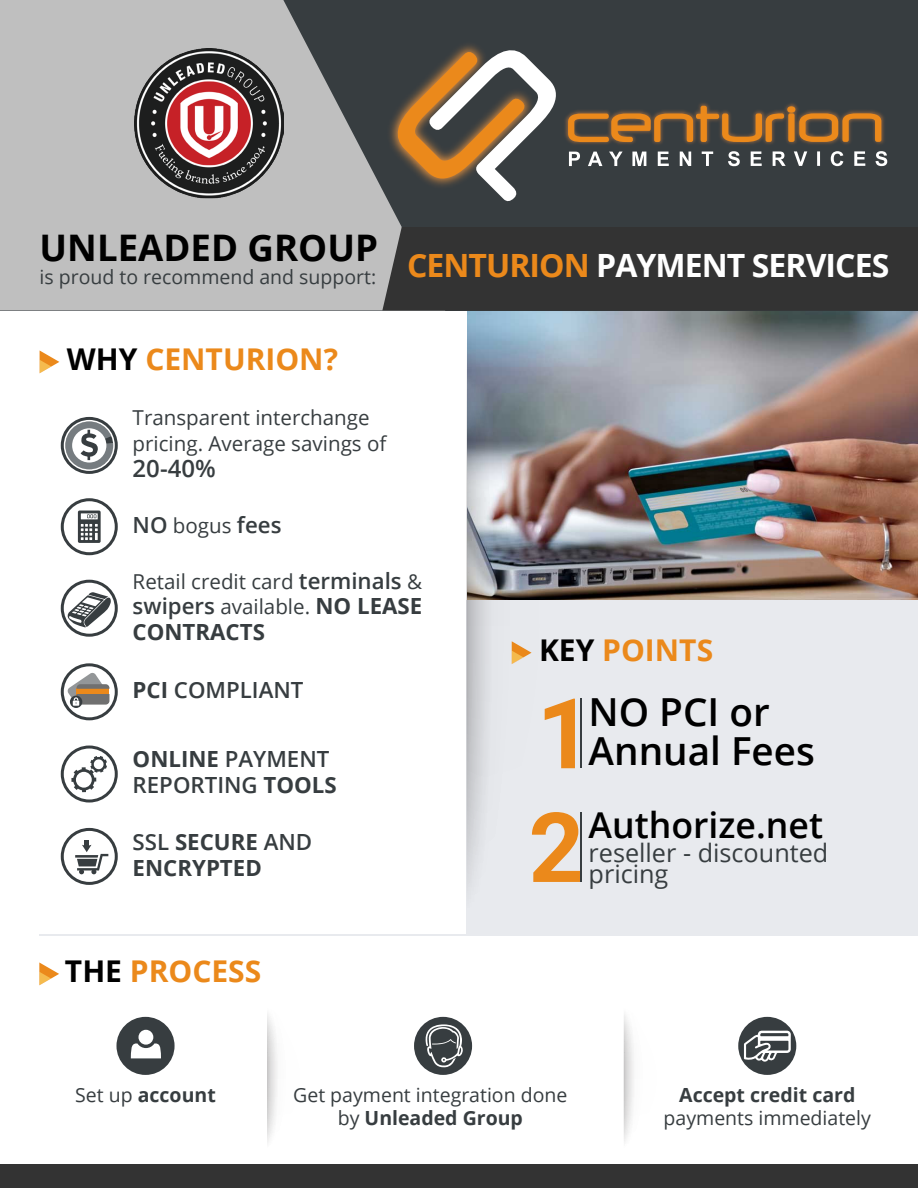
<style>
.page{position:relative;width:918px;height:1188px;background:#fff}
.page>*{position:absolute;margin:0;border:0;box-sizing:border-box;transform-origin:0 0}
.t1{font:600 38.7px/38.7px "Open Sans";color:#000}
.t2{font:700 36.6px "Open Sans";color:#000}
.t3{font:600 35.7px "Open Sans";color:#000}
.t4{font:700 30px "Open Sans";color:#eb891b}
.t5{font:25.2px/20.7px "Open Sans";color:#373d40}
.t6{font:600 24px "Open Sans";color:#373d40}
.t7{font:600 22.2px/25.7px "Open Sans";color:#373d40}
.t8{font:700 22.2px/25.7px "Open Sans";color:#373d40}
.t9{font:20.55px/25.7px "Open Sans";color:#373d40}
.t10{font:19.5px/23.4px "Open Sans";color:#373d40;text-align:center}
.t11{font:700 19.5px "Open Sans";color:#373d40}
.s1{color:#000}
.s2{font-weight:400;font-size:20.55px}
.s3{font-weight:600;font-size:22.2px}
.s4{font-weight:700;font-size:22.2px}
.s5{font-weight:700}
.s6{font-weight:600}
.s7{font-weight:400}
</style>
<div class="page">
<img style="left:468px;top:311px;width:450px;height:289px">
<div style="left:466px;top:600px;width:452px;height:335px;background:#e8eaee"></div>
<div style="left:414px;top:1017px;width:58px;height:58px;background:#373d40;border-radius:50%"></div>
<svg style="left:426px;top:1024px;width:37px;height:43px"></svg>
<div style="left:0;top:0;width:918px;height:311px;background:#373d40"></div>
<img style="left:565px;top:103px;width:319px;height:41px">
<svg style="left:568px;top:106px;width:313px;height:36px"></svg>
<svg style="left:445px;top:45px;width:111px;height:157px"></svg>
<svg style="left:569px;top:152px;width:11px;height:14px"></svg>
<svg style="left:588px;top:152px;width:14px;height:14px"></svg>
<svg style="left:609px;top:152px;width:14px;height:14px"></svg>
<svg style="left:632px;top:152px;width:14px;height:14px"></svg>
<svg style="left:658px;top:152px;width:11px;height:14px"></svg>
<svg style="left:680px;top:152px;width:11px;height:14px"></svg>
<svg style="left:702px;top:152px;width:11px;height:14px"></svg>
<svg style="left:728px;top:151px;width:12px;height:15px"></svg>
<svg style="left:751px;top:151px;width:11px;height:15px"></svg>
<svg style="left:773px;top:151px;width:13px;height:15px"></svg>
<svg style="left:794px;top:151px;width:13px;height:15px"></svg>
<hr style="left:817px;top:151px;width:3px;height:15px;background:#fff">
<svg style="left:831px;top:151px;width:12px;height:15px"></svg>
<svg style="left:854px;top:151px;width:11px;height:15px"></svg>
<svg style="left:876px;top:151px;width:11px;height:15px"></svg>
<div style="left:61px;top:417px;width:57px;height:57px;border:3px solid #373d40;border-radius:50%"></div>
<svg style="left:65px;top:422px;width:48px;height:47px"></svg>
<div style="left:61px;top:580px;width:57px;height:57px;border:3px solid #373d40;border-radius:50%"></div>
<svg style="left:68px;top:592px;width:43px;height:36px"></svg>
<div style="left:61px;top:663px;width:57px;height:57px;border:3px solid #373d40;border-radius:50%"></div>
<svg style="left:70px;top:696px;width:12px;height:12px"></svg>
<svg style="left:68px;top:673px;width:41px;height:33px"></svg>
<div style="left:61px;top:828px;width:57px;height:57px;border:3px solid #373d40;border-radius:50%"></div>
<svg style="left:75px;top:841px;width:33px;height:33px"></svg>
<div style="left:61px;top:746px;width:57px;height:57px;border:3px solid #373d40;border-radius:50%"></div>
<svg style="left:71px;top:756px;width:36px;height:36px"></svg>
<div style="left:61px;top:498px;width:57px;height:57px;border:3px solid #373d40;border-radius:50%"></div>
<svg style="left:78px;top:511px;width:23px;height:32px"></svg>
<svg style="left:0;top:0;width:445px;height:311px;fill:#bfbfbf"></svg>
<div style="left:382px;top:227px;width:536px;height:84px;background:#333"></div>
<div style="left:0;top:1165px;width:918px;height:23px;background:#333"></div>
<svg style="left:40px;top:350px;width:19px;height:23px"></svg>
<svg style="left:39px;top:962px;width:20px;height:23px"></svg>
<img style="left:134px;top:49px;width:149px;height:154px">
<svg style="left:267px;top:1014px;width:10px;height:129px"></svg>
<svg style="left:624px;top:1014px;width:10px;height:128px"></svg>
<div style="left:738px;top:1017px;width:58px;height:58px;background:#373d40;border-radius:50%"></div>
<svg style="left:744px;top:1031px;width:47px;height:31px"></svg>
<div style="left:116px;top:1017px;width:59px;height:58px;background:#373d40;border-radius:50%"></div>
<div style="left:139px;top:1030px;width:14px;height:15px;background:#fff;border-radius:50%"></div>
<svg style="left:130px;top:1044px;width:31px;height:14px"></svg>
<hr style="left:39px;top:934px;width:879px;height:1px;background:#e8eaee">
<hr style="left:581px;top:812px;width:1px;height:70px;background:#373d40">
<img style="left:466px;top:340px;width:115px;height:548px">
<h2 class="t2" style="left:40px;top:222px;width:340px">UNLEADED GROUP</h2>
<p class="t10" style="left:40px;top:265px;width:851px">is proud to recommend and support: <sup>CENTURION</sup> <sup>PAYMENT</sup> <sup>SERVICES</sup></p>
<h3 class="t4" style="left:67px;top:338px;width:273px"><span class="s1">WHY</span> CENTURION?</h3>
<p class="t9" style="left:133px;top:404px;width:255px">Transparent interchange pricing. Average savings of</p>
<p class="t6" style="left:133px;top:451px;width:85px">20-40%</p>
<p class="t7" style="left:133px;top:512px;width:150px">NO <span class="s2">bogus</span> fees</p>
<p class="t9" style="left:133px;top:568px;width:291px">Retail credit card <span class="s3">terminals</span> &amp; <span class="s3">swipers</span> available. <span class="s4">NO LEASE</span></p>
<p class="t8" style="left:133px;top:618px;width:134px">CONTRACTS</p>
<p class="t7" style="left:133px;top:677px;width:172px"><span class="s5">PCI</span> COMPLIANT</p>
<p class="t7" style="left:133px;top:746px;width:206px"><span class="s5">ONLINE</span> PAYMENT<br>REPORTING <span class="s5">TOOLS</span></p>
<p class="t8" style="left:133px;top:828px;width:181px"><span class="s6">SSL</span> SECURE <span class="s6">AND<br></span>ENCRYPTED</p>
<h3 class="t4" style="left:65px;top:950px;width:198px"><span class="s1">THE</span> PROCESS</h3>
<h3 class="t4" style="left:539px;top:629px;width:176px"><span class="s1">KEY</span> POINTS</h3>
<h1 class="t1" style="left:589px;top:692px;width:228px">NO PCI or<br>Annual Fees</h1>
<h3 class="t3" style="left:589px;top:801px;width:236px">Authorize.net</h3>
<p class="t5" style="left:589px;top:842px;width:241px">reseller - discounted pricing</p>
<p class="t11" style="left:75px;top:1081px;width:142px"><span class="s7">Set up</span> account</p>
<p class="t10" style="left:293px;top:1083px;width:276px">Get payment integration done by <span class="s5">Unleaded Group</span></p>
<p class="t11" style="left:679px;top:1081px;width:178px">Accept credit card</p>
<p class="t10" style="left:664px;top:1106px;width:209px">payments immediately</p>
</div>
